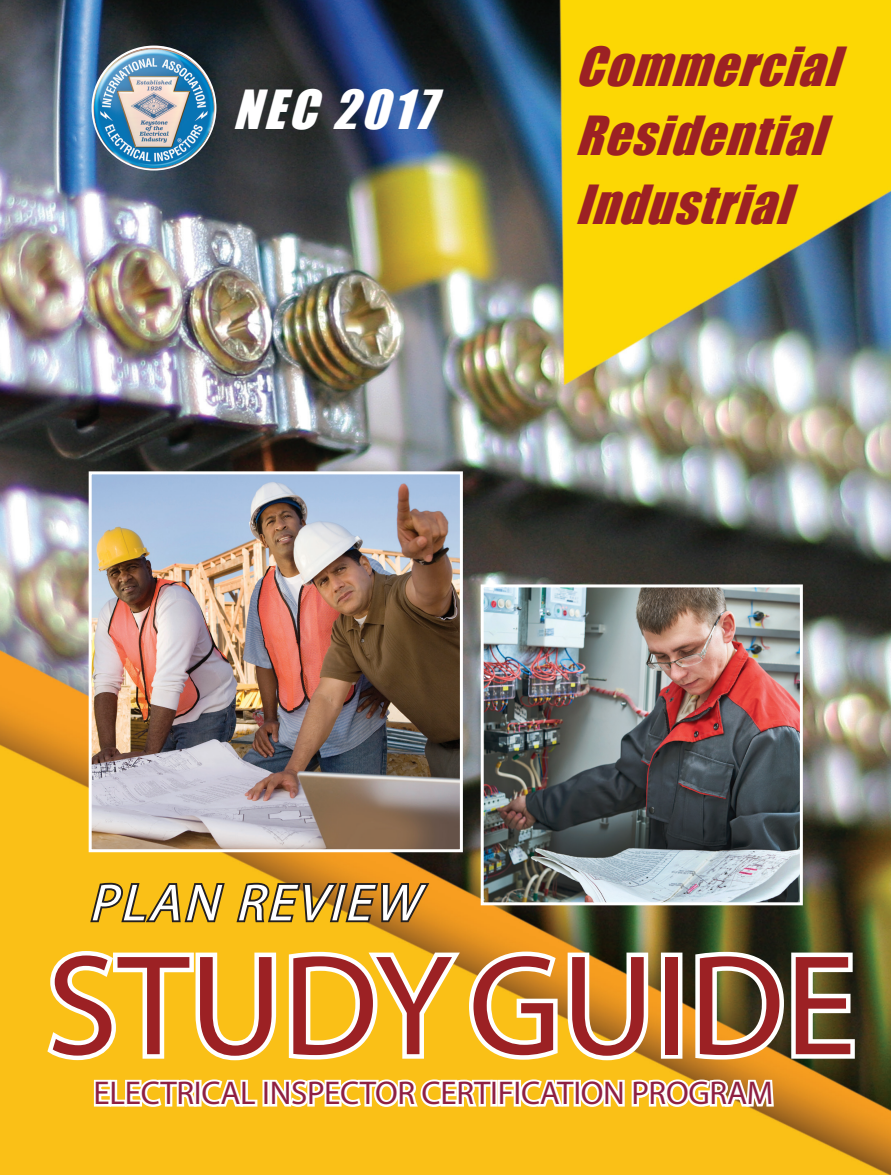
<style>
.page{position:relative;width:891px;height:1175px;background:#fff}
.page>*{position:absolute;margin:0;border:0;box-sizing:border-box;transform-origin:0 0}
.t1{font:144px "Myriad Pro";color:#9c2124}
.t2{font:italic 52.5px "Myriad Pro";color:#fff}
.t3{font:italic 49.5px/69px "Impact";color:#9c2124}
.t4{font:italic 49.5px "Impact";color:#fff}
.t5{font:33px "Myriad Pro";letter-spacing:-.01em;color:#8f2042}
</style>
<div class="page">
<img style="left:0;top:0;width:891px;height:1174px">
<img style="left:485px;top:588px;width:314px;height:292px">
<div style="left:481px;top:584px;width:322px;height:321px;border:3px solid #fff"></div>
<svg style="left:40px;top:880px;width:819px;height:294px"></svg>
<img style="left:93px;top:48px;width:122px;height:121px">
<img style="left:93px;top:475px;width:366px;height:373px">
<div style="left:89px;top:471px;width:374px;height:381px;border:3px solid #fff"></div>
<h3 class="t4" style="left:233px;top:72px;width:222px">NEC 2017</h3>
<h3 class="t3" style="left:575px;top:31px;width:286px">Commercial<br>Residential<br>Industrial</h3>
<h2 class="t2" style="left:89px;top:870px;width:346px">PLAN REVIEW</h2>
<h1 class="t1" style="left:47px;top:917px;width:810px">STUDY GUIDE</h1>
<p class="t5" style="left:94px;top:1072px;width:681px">ELECTRICAL INSPECTOR CERTIFICATION PROGRAM</p>
</div>
